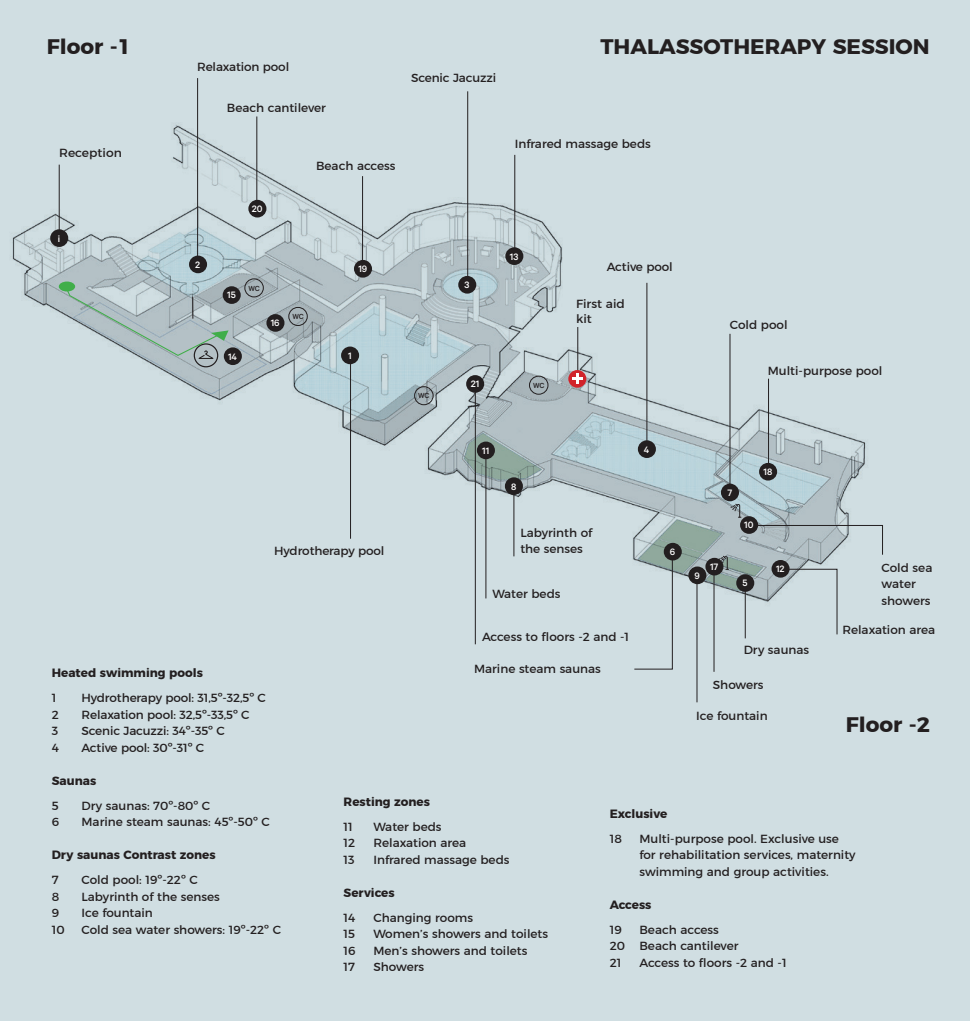
<style>
.page{position:relative;width:970px;height:1021px;background:#fff}
.page>*{position:absolute;margin:0;border:0;box-sizing:border-box;transform-origin:0 0}
.t1{font:700 21px "Montserrat";color:#231f20}
.t2{font:12px/16.5px "Montserrat";color:#231f20}
.t3{font:700 12px "Montserrat";color:#231f20}
.t4{font:500 10.5px "Calibre";color:#fff}
.t5{font:500 8.25px "Calibre";letter-spacing:-.025em;color:#231f20}
</style>
<div class="page">
<div style="left:0;top:0;width:969px;height:1020px;background:#d0dee2"></div>
<img style="left:12px;top:84px;width:854px;height:559px">
<div style="left:244px;top:278px;width:20px;height:19px;border:1px solid #231f20;border-radius:50%"></div>
<div style="left:288px;top:307px;width:20px;height:19px;border:1px solid #231f20;border-radius:50%"></div>
<div style="left:414px;top:386px;width:19px;height:19px;border:1px solid #231f20;border-radius:50%"></div>
<div style="left:529px;top:375px;width:19px;height:20px;border:1px solid #231f20;border-radius:50%"></div>
<svg style="left:786px;top:568px;width:51px;height:67px"></svg>
<svg style="left:633px;top:557px;width:40px;height:113px"></svg>
<hr style="left:696px;top:577px;width:1px;height:125px;background:#231f20">
<hr style="left:713px;top:570px;width:1px;height:101px;background:#231f20">
<hr style="left:646px;top:283px;width:1px;height:171px;background:#231f20">
<hr style="left:577px;top:327px;width:1px;height:45px;background:#231f20">
<hr style="left:768px;top:378px;width:1px;height:87px;background:#231f20">
<hr style="left:729px;top:334px;width:1px;height:153px;background:#231f20">
<hr style="left:514px;top:155px;width:1px;height:95px;background:#231f20">
<hr style="left:467px;top:91px;width:1px;height:190px;background:#231f20">
<hr style="left:513px;top:492px;width:1px;height:64px;background:#231f20">
<hr style="left:485px;top:455px;width:1px;height:143px;background:#231f20">
<hr style="left:475px;top:390px;width:1px;height:254px;background:#231f20">
<hr style="left:350px;top:359px;width:1px;height:179px;background:#231f20">
<hr style="left:59px;top:165px;width:1px;height:72px;background:#231f20">
<div style="left:194px;top:343px;width:24px;height:24px;border:1px solid #231f20;border-radius:50%"></div>
<hr style="left:197px;top:78px;width:1px;height:185px;background:#231f20">
<hr style="left:362px;top:176px;width:1px;height:86px;background:#231f20">
<hr style="left:256px;top:116px;width:1px;height:87px;background:#231f20">
<div style="left:189px;top:255px;width:18px;height:18px;background:#231f20;border-radius:50%"></div>
<div style="left:341px;top:346px;width:18px;height:18px;background:#231f20;border-radius:50%"></div>
<div style="left:477px;top:441px;width:18px;height:18px;background:#231f20;border-radius:50%"></div>
<div style="left:505px;top:477px;width:18px;height:18px;background:#231f20;border-radius:50%"></div>
<div style="left:638px;top:440px;width:18px;height:18px;background:#231f20;border-radius:50%"></div>
<div style="left:663px;top:543px;width:18px;height:17px;background:#231f20;border-radius:50%"></div>
<div style="left:688px;top:566px;width:18px;height:18px;background:#231f20;border-radius:50%"></div>
<hr style="left:744px;top:588px;width:1px;height:50px;background:#231f20">
<div style="left:736px;top:574px;width:18px;height:18px;background:#231f20;border-radius:50%"></div>
<div style="left:771px;top:560px;width:18px;height:17px;background:#231f20;border-radius:50%"></div>
<div style="left:721px;top:483px;width:18px;height:18px;background:#231f20;border-radius:50%"></div>
<svg style="left:752px;top:524px;width:131px;height:31px"></svg>
<div style="left:740px;top:516px;width:18px;height:18px;background:#231f20;border-radius:50%"></div>
<div style="left:759px;top:463px;width:18px;height:17px;background:#231f20;border-radius:50%"></div>
<div style="left:458px;top:276px;width:18px;height:17px;background:#231f20;border-radius:50%"></div>
<div style="left:354px;top:260px;width:18px;height:17px;background:#231f20;border-radius:50%"></div>
<div style="left:248px;top:200px;width:18px;height:17px;background:#231f20;border-radius:50%"></div>
<div style="left:223px;top:286px;width:18px;height:18px;background:#231f20;border-radius:50%"></div>
<div style="left:266px;top:314px;width:18px;height:18px;background:#231f20;border-radius:50%"></div>
<div style="left:224px;top:347px;width:18px;height:18px;background:#231f20;border-radius:50%"></div>
<div style="left:705px;top:558px;width:18px;height:17px;background:#231f20;border-radius:50%"></div>
<div style="left:50px;top:229px;width:18px;height:18px;background:#231f20;border-radius:50%"></div>
<div style="left:59px;top:281px;width:16px;height:10px;background:#40ae49;border-radius:50%"></div>
<svg style="left:729px;top:503px;width:12px;height:15px"></svg>
<svg style="left:717px;top:555px;width:11px;height:15px"></svg>
<svg style="left:64px;top:285px;width:164px;height:74px"></svg>
<div style="left:568px;top:370px;width:18px;height:18px;background:#d1232a;border-radius:50%"></div>
<svg style="left:572px;top:374px;width:10px;height:10px"></svg>
<div style="left:505px;top:247px;width:18px;height:18px;background:#231f20;border-radius:50%"></div>
<div style="left:466px;top:375px;width:18px;height:18px;background:#231f20;border-radius:50%"></div>
<h1 class="t1" style="left:47px;top:29px;width:86px">Floor -1</h1>
<p class="t2" style="left:59px;top:143px;width:64px">Reception</p>
<p class="t4" style="left:58px;top:232px;width:4px">i</p>
<p class="t2" style="left:197px;top:57px;width:94px">Relaxation pool</p>
<p class="t2" style="left:227px;top:98px;width:100px">Beach cantilever</p>
<p class="t2" style="left:411px;top:68px;width:87px">Scenic Jacuzzi</p>
<p class="t4" style="left:252px;top:203px;width:12px">20</p>
<p class="t2" style="left:316px;top:156px;width:81px">Beach access</p>
<h1 class="t1" style="left:600px;top:29px;width:331px">THALASSOTHERAPY SESSION</h1>
<p class="t2" style="left:514px;top:134px;width:138px">Infrared massage beds</p>
<p class="t4" style="left:195px;top:258px;width:7px">2</p>
<p class="t4" style="left:227px;top:289px;width:10px">15</p>
<p class="t4" style="left:228px;top:350px;width:11px">14</p>
<p class="t5" style="left:248px;top:283px;width:13px">WC</p>
<p class="t4" style="left:271px;top:317px;width:10px">16</p>
<p class="t5" style="left:292px;top:312px;width:13px">WC</p>
<p class="t4" style="left:358px;top:263px;width:10px">19</p>
<p class="t4" style="left:348px;top:349px;width:5px">1</p>
<p class="t5" style="left:418px;top:391px;width:13px">WC</p>
<p class="t4" style="left:464px;top:279px;width:6px">3</p>
<p class="t4" style="left:510px;top:250px;width:10px">13</p>
<p class="t4" style="left:470px;top:378px;width:10px">21</p>
<p class="t5" style="left:533px;top:380px;width:13px">WC</p>
<p class="t2" style="left:607px;top:257px;width:67px">Active pool</p>
<p class="t2" style="left:576px;top:296px;width:50px;line-height:14.4px">First aid kit</p>
<p class="t2" style="left:729px;top:316px;width:59px">Cold pool</p>
<p class="t2" style="left:767px;top:361px;width:116px">Multi-purpose pool</p>
<p class="t2" style="left:274px;top:541px;width:112px">Hydrotherapy pool</p>
<p class="t4" style="left:482px;top:444px;width:9px">11</p>
<p class="t4" style="left:511px;top:480px;width:7px">8</p>
<p class="t2" style="left:520px;top:523px;width:73px">Labyrinth of the senses</p>
<p class="t2" style="left:492px;top:585px;width:70px">Water beds</p>
<p class="t2" style="left:482px;top:627px;width:149px">Access to floors -2 and -1</p>
<p class="t4" style="left:644px;top:443px;width:7px">4</p>
<p class="t4" style="left:670px;top:545px;width:7px">6</p>
<p class="t4" style="left:727px;top:486px;width:6px">7</p>
<p class="t4" style="left:763px;top:465px;width:10px">18</p>
<p class="t4" style="left:744px;top:519px;width:11px">10</p>
<p class="t4" style="left:694px;top:569px;width:7px">9</p>
<p class="t4" style="left:710px;top:560px;width:10px">17</p>
<p class="t4" style="left:742px;top:577px;width:7px">5</p>
<p class="t4" style="left:776px;top:563px;width:10px">12</p>
<p class="t2" style="left:743px;top:641px;width:67px">Dry saunas</p>
<p class="t2" style="left:881px;top:558px;width:52px">Cold sea water showers</p>
<p class="t2" style="left:842px;top:620px;width:94px">Relaxation area</p>
<p class="t3" style="left:52px;top:663px;width:153px">Heated swimming pools</p>
<p class="t2" style="left:52px;top:688px;width:6px">1</p>
<p class="t2" style="left:81px;top:688px;width:186px">Hydrotherapy pool: 31,5º-32,5º C</p>
<p class="t2" style="left:52px;top:705px;width:9px">2</p>
<p class="t2" style="left:81px;top:705px;width:170px">Relaxation pool: 32,5º-33,5º C</p>
<p class="t2" style="left:52px;top:721px;width:8px">3</p>
<p class="t2" style="left:81px;top:721px;width:145px">Scenic Jacuzzi: 34º-35º C</p>
<p class="t2" style="left:52px;top:738px;width:9px">4</p>
<p class="t2" style="left:81px;top:738px;width:124px">Active pool: 30º-31º C</p>
<p class="t3" style="left:52px;top:770px;width:46px">Saunas</p>
<p class="t2" style="left:52px;top:796px;width:8px">5</p>
<p class="t2" style="left:81px;top:796px;width:130px">Dry saunas: 70º-80º C</p>
<p class="t2" style="left:52px;top:812px;width:9px">6</p>
<p class="t2" style="left:81px;top:812px;width:190px">Marine steam saunas: 45º-50º C</p>
<p class="t3" style="left:52px;top:845px;width:165px">Dry saunas Contrast zones</p>
<p class="t2" style="left:52px;top:870px;width:8px">7</p>
<p class="t2" style="left:81px;top:870px;width:118px">Cold pool: 19º-22º C</p>
<p class="t2" style="left:52px;top:887px;width:9px">8</p>
<p class="t2" style="left:81px;top:887px;width:140px">Labyrinth of the senses</p>
<p class="t2" style="left:52px;top:903px;width:9px">9</p>
<p class="t2" style="left:81px;top:903px;width:73px">Ice fountain</p>
<p class="t2" style="left:52px;top:920px;width:14px">10</p>
<p class="t2" style="left:81px;top:920px;width:201px">Cold sea water showers: 19º-22º C</p>
<p class="t2" style="left:474px;top:660px;width:128px">Marine steam saunas</p>
<p class="t2" style="left:712px;top:675px;width:52px">Showers</p>
<p class="t2" style="left:696px;top:706px;width:73px">Ice fountain</p>
<h1 class="t1" style="left:845px;top:707px;width:86px">Floor -2</h1>
<p class="t3" style="left:343px;top:791px;width:88px">Resting zones</p>
<p class="t2" style="left:343px;top:817px;width:11px">11</p>
<p class="t2" style="left:373px;top:817px;width:70px">Water beds</p>
<p class="t2" style="left:343px;top:833px;width:13px">12</p>
<p class="t2" style="left:373px;top:833px;width:94px">Relaxation area</p>
<p class="t2" style="left:343px;top:850px;width:13px">13</p>
<p class="t2" style="left:373px;top:850px;width:138px">Infrared massage beds</p>
<p class="t3" style="left:343px;top:882px;width:53px">Services</p>
<p class="t2" style="left:343px;top:908px;width:13px">14</p>
<p class="t2" style="left:373px;top:908px;width:101px">Changing rooms</p>
<p class="t2" style="left:343px;top:924px;width:13px">15</p>
<p class="t2" style="left:373px;top:924px;width:176px">Women’s showers and toilets</p>
<p class="t2" style="left:343px;top:941px;width:14px">16</p>
<p class="t2" style="left:373px;top:941px;width:155px">Men’s showers and toilets</p>
<p class="t2" style="left:343px;top:957px;width:13px">17</p>
<p class="t2" style="left:373px;top:957px;width:52px">Showers</p>
<p class="t3" style="left:609px;top:803px;width:59px">Exclusive</p>
<p class="t2" style="left:609px;top:829px;width:14px">18</p>
<p class="t2" style="left:639px;top:829px;width:218px">Multi-purpose pool. Exclusive use for rehabilitation services, maternity swimming and group activities.</p>
<p class="t3" style="left:609px;top:894px;width:43px">Access</p>
<p class="t2" style="left:609px;top:920px;width:14px">19</p>
<p class="t2" style="left:609px;top:920px;width:130px;text-indent:30px">Beach access<br>20 Beach cantilever<br>21</p>
<p class="t2" style="left:639px;top:953px;width:149px">Access to floors -2 and -1</p>
</div>
